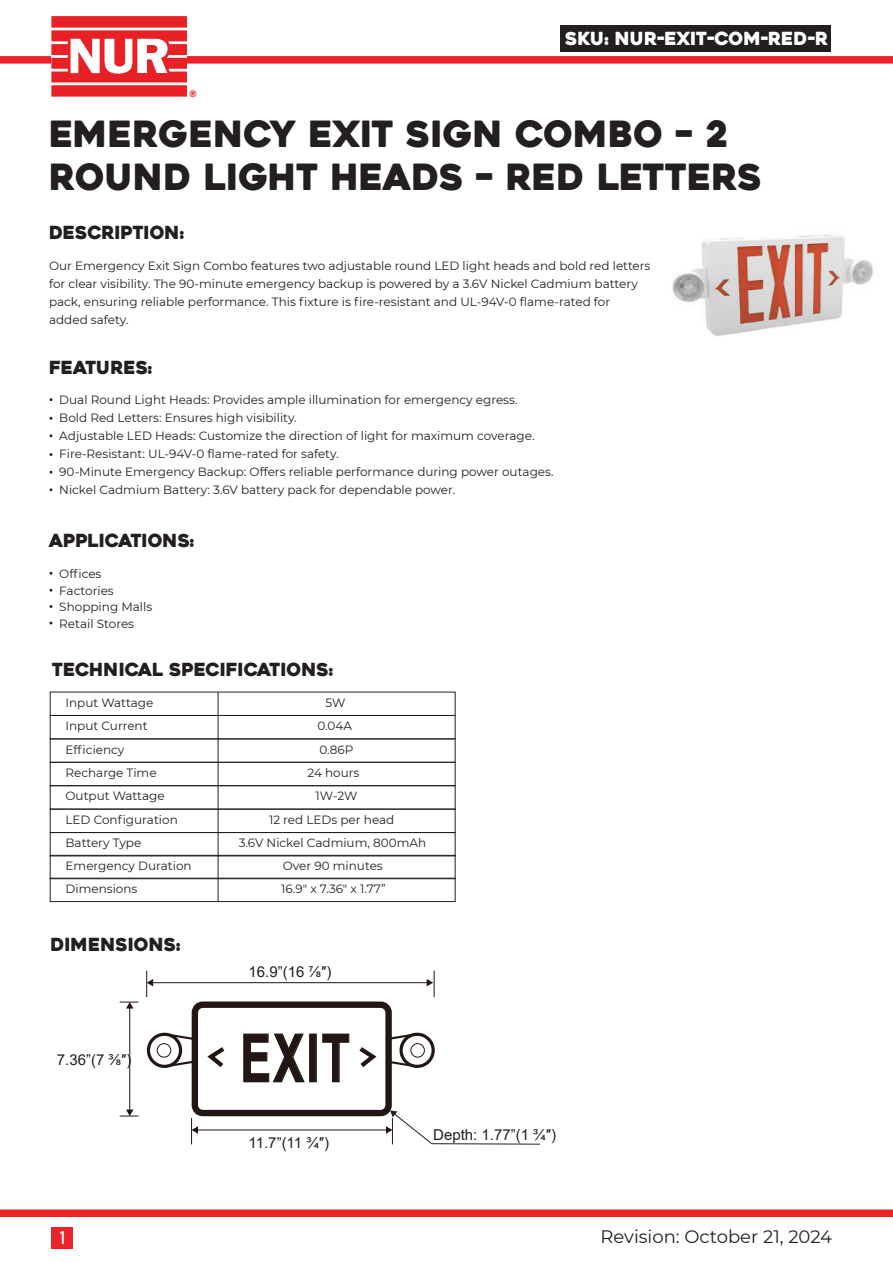
<style>
.page{position:relative;width:893px;height:1263px;background:#fff}
.page>*{position:absolute;margin:0;border:0;box-sizing:border-box;transform-origin:0 0}
.t1{font:700 66.6px "Arial";color:#211613;scale:.69 1}
.t2{font:36px/43.2px "Heavitas";color:#231f20}
.t3{font:18px "Heavitas";color:#231f20}
.t4{font:18px "Montserrat";color:#231f20}
.t5{font:18px "Heavitas";color:#fff}
.t6{font:18px "Bahnschrift";color:#fff}
.t7{font:15px "Arial";color:#231f20}
.t8{font:12px/18px "Montserrat";color:#231f20}
.t9{font:700 9.3px "Montserrat";color:#ea2227}
</style>
<div class="page">
<img style="left:672px;top:235px;width:201px;height:101px">
<div style="left:0;top:56px;width:893px;height:8px;background:#eb2329"></div>
<div style="left:0;top:1209px;width:893px;height:8px;background:#eb2329"></div>
<div style="left:561px;top:26px;width:270px;height:26px;background:#231f20"></div>
<div style="left:52px;top:1227px;width:21px;height:21px;background:#eb232b"></div>
<svg style="left:51px;top:16px;width:136px;height:81px"></svg>
<div style="left:50px;top:715px;width:405px;height:24px;border:1px solid #231f20"></div>
<div style="left:50px;top:738px;width:405px;height:25px;border:1px solid #231f20"></div>
<div style="left:50px;top:762px;width:405px;height:24px;border:1px solid #231f20"></div>
<div style="left:50px;top:785px;width:405px;height:24px;border:1px solid #231f20"></div>
<div style="left:50px;top:809px;width:405px;height:24px;border:1px solid #231f20"></div>
<div style="left:50px;top:832px;width:405px;height:24px;border:1px solid #231f20"></div>
<div style="left:50px;top:855px;width:405px;height:24px;border:1px solid #231f20"></div>
<div style="left:50px;top:878px;width:405px;height:24px;border:1px solid #231f20"></div>
<hr style="left:218px;top:692px;width:1px;height:209px;background:#231f20">
<div style="left:192px;top:1001px;width:200px;height:115px;border:6px solid #211613;border-radius:8px"></div>
<svg style="left:244px;top:1034px;width:60px;height:48px"></svg>
<svg style="left:322px;top:1034px;width:27px;height:48px"></svg>
<svg style="left:207px;top:1047px;width:18px;height:21px"></svg>
<svg style="left:359px;top:1047px;width:18px;height:21px"></svg>
<div style="left:147px;top:1033px;width:35px;height:35px;border:3px solid #211613;border-radius:50%"></div>
<div style="left:157px;top:1043px;width:14px;height:14px;border:1px solid #211613;border-radius:50%"></div>
<svg style="left:163px;top:1032px;width:33px;height:9px"></svg>
<svg style="left:163px;top:1059px;width:33px;height:10px"></svg>
<div style="left:399px;top:1033px;width:36px;height:35px;border:3px solid #211613;border-radius:50%"></div>
<div style="left:410px;top:1043px;width:15px;height:14px;border:1px solid #211613;border-radius:50%"></div>
<svg style="left:386px;top:1032px;width:33px;height:9px"></svg>
<svg style="left:386px;top:1059px;width:33px;height:10px"></svg>
<hr style="left:152px;top:982px;width:276px;height:1px;background:#211613">
<svg style="left:146px;top:971px;width:7px;height:26px"></svg>
<svg style="left:427px;top:971px;width:8px;height:26px"></svg>
<hr style="left:197px;top:1129px;width:190px;height:1px;background:#211613">
<svg style="left:191px;top:1118px;width:7px;height:26px"></svg>
<hr style="left:129px;top:1007px;width:1px;height:104px;background:#211613">
<svg style="left:120px;top:1002px;width:18px;height:6px"></svg>
<svg style="left:120px;top:1109px;width:18px;height:8px"></svg>
<svg style="left:386px;top:1110px;width:154px;height:35px"></svg>
<p class="t9" style="left:189px;top:89px;width:9px">®</p>
<h3 class="t5" style="left:565px;top:27px;width:264px">SKU: NUR-EXIT-COM-RED-R</h3>
<h2 class="t2" style="left:49px;top:113px;width:714px">EMERGENCY EXIT SIGN COMBO – 2<br>ROUND LIGHT HEADS – RED LETTERS</h2>
<h3 class="t3" style="left:49px;top:221px;width:136px">DESCRIPTION:</h3>
<p class="t8" style="left:49px;top:256px;width:603px">Our Emergency Exit Sign Combo features two adjustable round LED light heads and bold red letters for clear visibility. The 90-minute emergency backup is powered by a 3.6V Nickel Cadmium battery pack, ensuring reliable performance. This fixture is fire-resistant and UL-94V-0 flame-rated for added safety.</p>
<h3 class="t3" style="left:49px;top:356px;width:105px">FEATURES:</h3>
<p class="t8" style="left:59px;top:390px;width:496px">Dual Round Light Heads: Provides ample illumination for emergency egress.<br>Bold Red Letters: Ensures high visibility.<br>Adjustable LED Heads: Customize the direction of light for maximum coverage.<br>Fire-Resistant: UL-94V-0 flame-rated for safety.<br>90-Minute Emergency Backup: Offers reliable performance during power outages.<br>Nickel Cadmium Battery: 3.6V battery pack for dependable power.</p>
<h3 class="t3" style="left:49px;top:530px;width:147px">APPLICATIONS:</h3>
<p class="t8" style="left:59px;top:565px;width:94px;line-height:16.5px">Offices<br>Factories<br>Shopping Malls<br>Retail Stores</p>
<h3 class="t3" style="left:52px;top:659px;width:283px">TECHNICAL SPECIFICATIONS:</h3>
<p class="t8" style="left:66px;top:693px;width:89px">Input Wattage</p>
<p class="t8" style="left:326px;top:693px;width:22px">5W</p>
<p class="t8" style="left:66px;top:716px;width:84px">Input Current</p>
<p class="t8" style="left:317px;top:716px;width:36px">0.04A</p>
<p class="t8" style="left:66px;top:740px;width:60px">Efficiency</p>
<p class="t8" style="left:319px;top:740px;width:36px">0.86P</p>
<p class="t8" style="left:66px;top:763px;width:93px">Recharge Time</p>
<p class="t8" style="left:307px;top:763px;width:53px">24 hours</p>
<p class="t8" style="left:66px;top:787px;width:101px">Output Wattage</p>
<p class="t8" style="left:316px;top:787px;width:43px">1W-2W</p>
<p class="t8" style="left:66px;top:810px;width:114px">LED Configuration</p>
<p class="t8" style="left:269px;top:810px;width:127px">12 red LEDs per head</p>
<p class="t8" style="left:66px;top:833px;width:77px">Battery Type</p>
<p class="t8" style="left:239px;top:833px;width:189px">3.6V Nickel Cadmium, 800mAh</p>
<p class="t8" style="left:66px;top:856px;width:128px">Emergency Duration</p>
<p class="t8" style="left:283px;top:856px;width:101px">Over 90 minutes</p>
<p class="t8" style="left:66px;top:879px;width:73px">Dimensions</p>
<p class="t8" style="left:281px;top:879px;width:106px">16.9" x 7.36" x 1.77”</p>
<h3 class="t3" style="left:50px;top:933px;width:131px">DIMENSIONS:</h3>
<p class="t7" style="left:57px;top:1049px;width:76px">7.36”(7 ⅜″)</p>
<p class="t7" style="left:249px;top:961px;width:84px">16.9”(16 ⅞″)</p>
<h1 class="t1" style="left:241px;top:1011px;width:160px">EXIT</h1>
<p class="t7" style="left:249px;top:1132px;width:82px">11.7”(11 ¾″)</p>
<p class="t7" style="left:433px;top:1124px;width:124px">Depth: 1.77”(1 ¾″)</p>
<h3 class="t6" style="left:60px;top:1224px;width:7px">1</h3>
<h3 class="t4" style="left:600px;top:1224px;width:233px">Revision: October 21, 2024</h3>
</div>
